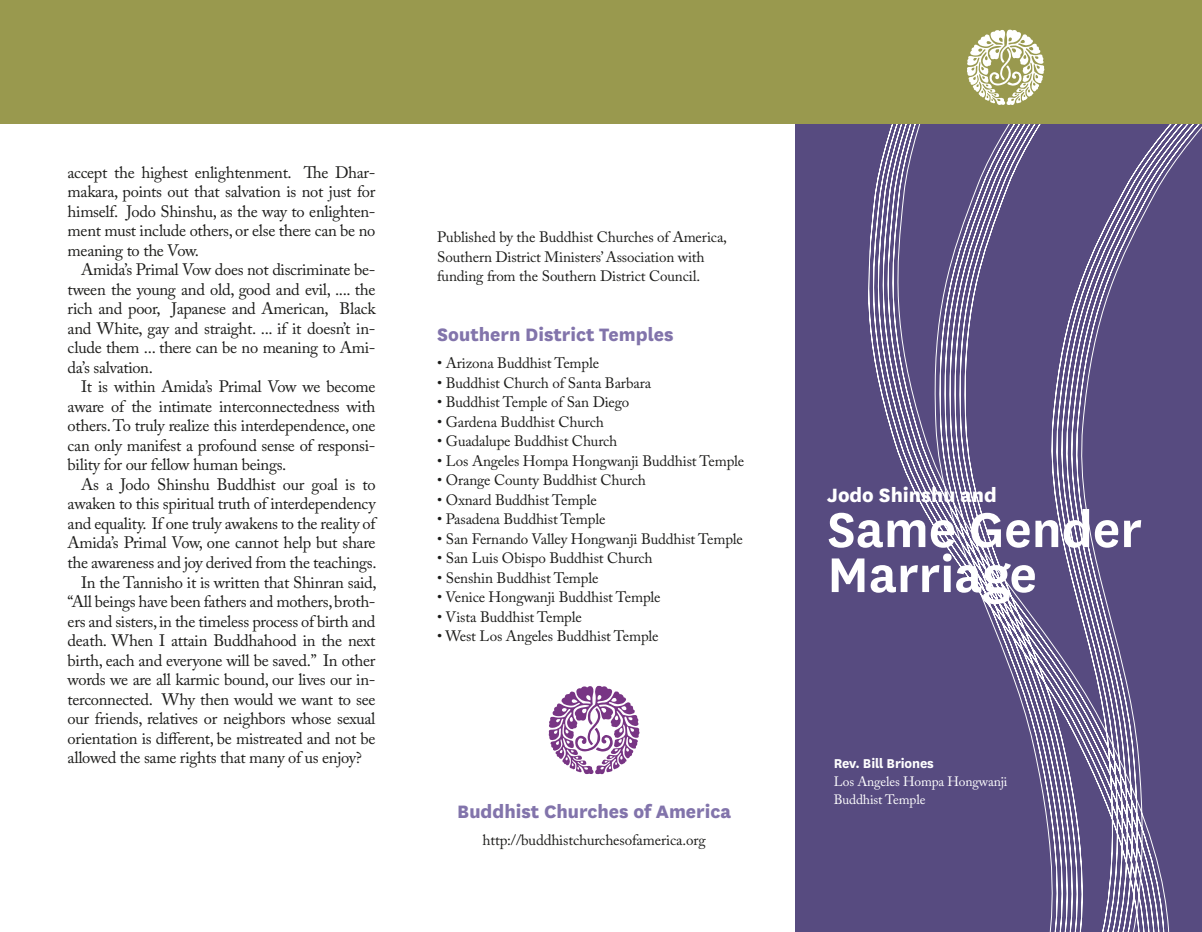
<style>
.page{position:relative;width:1202px;height:932px;background:#fff}
.page>*{position:absolute;margin:0;border:0;box-sizing:border-box;transform-origin:0 0}
.t1{font:600 57px/45px "National";color:#fff}
.t2{font:800 22.5px "National";color:#fff}
.SD_Suhead_1{font:800 21px "National";color:#8274ab}
.SD_Body_Indent{font:16.5px/19.5px "Adobe Caslon Pro";letter-spacing:-.02em;color:#1c1c1a;text-align:justify}
.SD_TEMPLE_LIST{font:15px "Adobe Caslon Pro";letter-spacing:-.01em;color:#1c1c1a}
.SD_Suhead_1-2{font:15px/19.5px "Adobe Caslon Pro";letter-spacing:-.01em;color:#1c1c1a}
.SD_Brochure_BY_LINE{font:700 15px "National";letter-spacing:-.01em;color:#fff}
.SD_Brochure_By_Affil{font:13.5px/18px "Adobe Caslon Pro";letter-spacing:-.01em;color:#fff}
</style>
<div class="page">
<div style="left:795px;top:121px;width:407px;height:811px;background:#574b80"></div>
<svg style="left:861px;top:123px;width:341px;height:809px"></svg>
<div style="left:0;top:0;width:1202px;height:123px;background:#99994e"></div>
<svg style="left:967px;top:29px;width:77px;height:76px"></svg>
<svg style="left:548px;top:685px;width:92px;height:89px"></svg>
<p class="SD_Body_Indent" style="left:68px;top:162px;width:309px">accept the highest enlightenment. The Dhar&shy;makara, points out that salvation is not just for himself. Jodo Shinshu, as the way to enlighten&shy;ment must include others, or else there can be no meaning to the Vow.</p>
<p class="SD_Body_Indent" style="left:68px;top:260px;width:309px;text-indent:13px">Amida’s Primal Vow does not discriminate be&shy;tween the young and old, good and evil, .... the rich and poor, Japanese and American, Black and White, gay and straight. ... if it doesn’t in&shy;clude them ... there can be no meaning to Ami&shy;da’s salvation.</p>
<p class="SD_Body_Indent" style="left:68px;top:377px;width:309px;text-indent:13px">It is within Amida’s Primal Vow we become aware of the intimate interconnectedness with others. To truly realize this interdependence, one can only manifest a profound sense of responsi&shy;bility for our fellow human beings.</p>
<p class="SD_Body_Indent" style="left:68px;top:474px;width:310px;text-indent:13px">As a Jodo Shinshu Buddhist our goal is to awaken to this spiritual truth of interdependency and equality. If one truly awakens to the reality of Amida’s Primal Vow, one cannot help but share the awareness and joy derived from the teachings.</p>
<p class="SD_Body_Indent" style="left:68px;top:572px;width:310px;text-indent:13px">In the Tannisho it is written that Shinran said, “All beings have been fathers and mothers, broth&shy;ers and sisters, in the timeless process of birth and death. When I attain Buddhahood in the next birth, each and everyone will be saved.” In other words we are all karmic bound, our lives our in&shy;terconnected. Why then would we want to see our friends, relatives or neighbors whose sexual orientation is different, be mistreated and not be allowed the same rights that many of us enjoy?</p>
<p class="SD_Suhead_1-2" style="left:437px;top:227px;width:291px">Published by the Buddhist Churches of America,<br>Southern District Ministers’ Association with funding from the Southern District Council.</p>
<p class="SD_Suhead_1" style="left:437px;top:319px;width:238px">Southern District Temples</p>
<p class="SD_TEMPLE_LIST" style="left:437px;top:354px;width:164px">• Arizona Buddhist Temple</p>
<p class="SD_TEMPLE_LIST" style="left:437px;top:373px;width:215px">• Buddhist Church of Santa Barbara</p>
<p class="SD_TEMPLE_LIST" style="left:437px;top:393px;width:194px">• Buddhist Temple of San Diego</p>
<p class="SD_TEMPLE_LIST" style="left:437px;top:412px;width:168px">• Gardena Buddhist Church</p>
<p class="SD_TEMPLE_LIST" style="left:437px;top:432px;width:182px">• Guadalupe Buddhist Church</p>
<p class="SD_TEMPLE_LIST" style="left:437px;top:451px;width:309px">• Los Angeles Hompa Hongwanji Buddhist Temple</p>
<p class="SD_TEMPLE_LIST" style="left:437px;top:471px;width:210px">• Orange County Buddhist Church</p>
<p class="SD_TEMPLE_LIST" style="left:437px;top:490px;width:161px">• Oxnard Buddhist Temple</p>
<p class="SD_TEMPLE_LIST" style="left:437px;top:510px;width:170px">• Pasadena Buddhist Temple</p>
<p class="SD_TEMPLE_LIST" style="left:437px;top:529px;width:307px">• San Fernando Valley Hongwanji Buddhist Temple</p>
<p class="SD_TEMPLE_LIST" style="left:437px;top:549px;width:217px">• San Luis Obispo Buddhist Church</p>
<p class="SD_TEMPLE_LIST" style="left:437px;top:568px;width:163px">• Senshin Buddhist Temple</p>
<p class="SD_TEMPLE_LIST" style="left:437px;top:588px;width:225px">• Venice Hongwanji Buddhist Temple</p>
<p class="SD_TEMPLE_LIST" style="left:437px;top:607px;width:146px">• Vista Buddhist Temple</p>
<p class="SD_TEMPLE_LIST" style="left:437px;top:627px;width:223px">• West Los Angeles Buddhist Temple</p>
<p class="SD_Suhead_1" style="left:457px;top:796px;width:275px">Buddhist Churches of America</p>
<p class="SD_TEMPLE_LIST" style="left:482px;top:830px;width:225px">http://buddhistchurchesofamerica.org</p>
<p class="t2" style="left:827px;top:479px;width:171px">Jodo Shinshu and</p>
<p class="t1" style="left:827px;top:503px;width:316px">Same Gender<br>Marriage</p>
<p class="SD_Brochure_BY_LINE" style="left:833px;top:753px;width:102px">Rev. Bill Briones</p>
<p class="SD_Brochure_By_Affil" style="left:833px;top:772px;width:175px">Los Angeles Hompa Hongwanji<br>Buddhist Temple</p>
</div>
